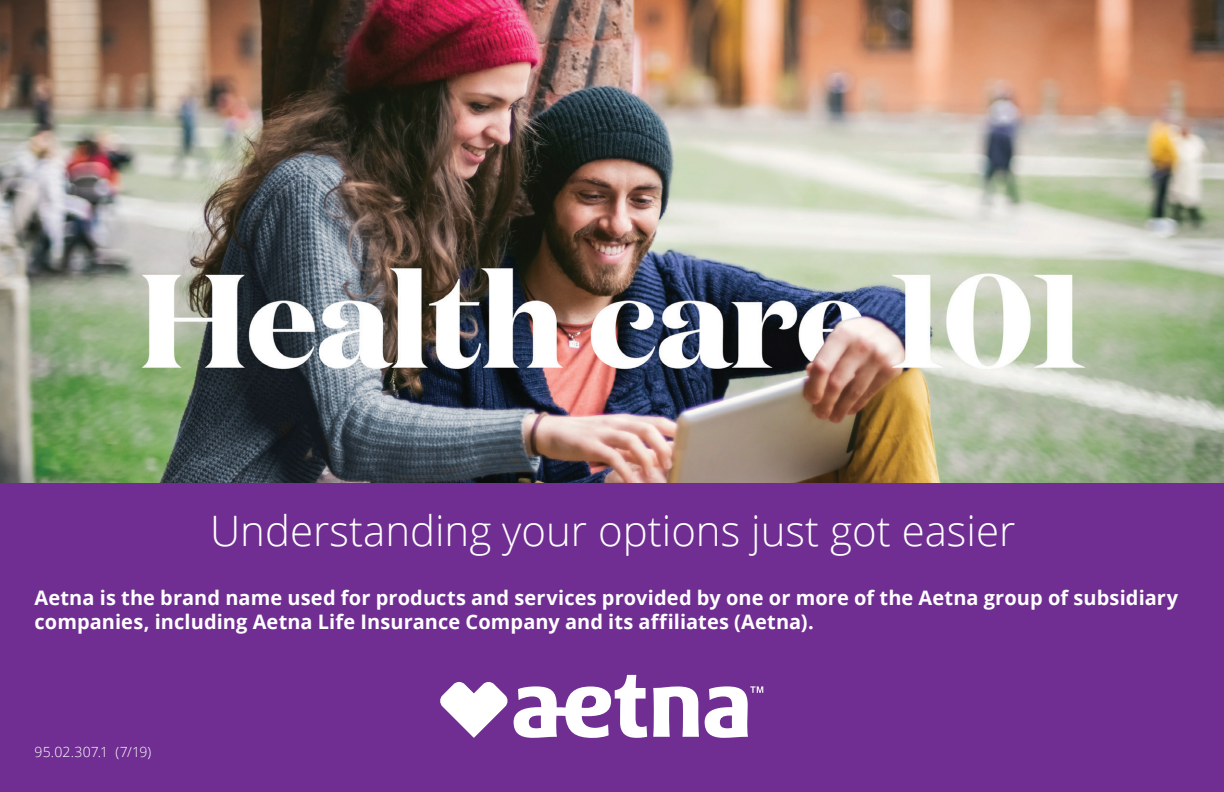
<style>
.page{position:relative;width:1224px;height:792px;background:#fff}
.page>*{position:absolute;margin:0;border:0;box-sizing:border-box;transform-origin:0 0}
.t1{font:300 42px "Open Sans";color:#fff}
.t2{font:700 20px/24px "Open Sans";letter-spacing:.005em;color:#fff}
.t3{font:300 14px "Open Sans";color:#fff}
</style>
<div class="page">
<img style="left:0;top:0;width:1224px;height:484px">
<div style="left:0;top:484px;width:1224px;height:308px;background:#702d92"></div>
<svg style="left:653px;top:686px;width:46px;height:51px"></svg>
<svg style="left:514px;top:675px;width:133px;height:63px"></svg>
<svg style="left:440px;top:682px;width:68px;height:56px"></svg>
<svg style="left:705px;top:686px;width:58px;height:52px"></svg>
<h1 class="t1" style="left:210px;top:502px;width:807px">Understanding your options just got easier</h1>
<p class="t2" style="left:35px;top:586px;width:1145px">Aetna is the brand name used for products and services provided by one or more of the Aetna group of subsidiary companies, including Aetna Life Insurance Company and its affiliates (Aetna).</p>
<p class="t3" style="left:35px;top:743px;width:118px">95.02.307.1 (7/19)</p>
</div>
